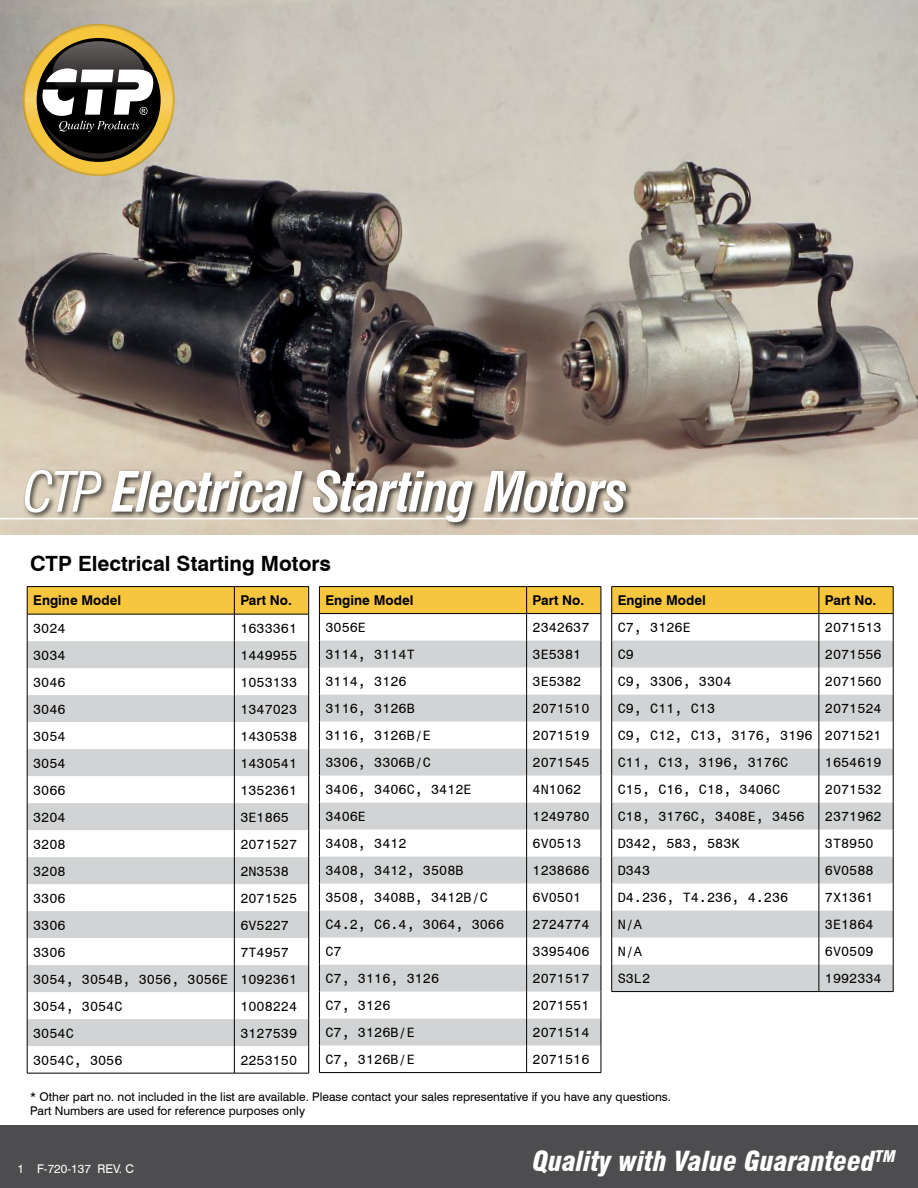
<style>
.page{position:relative;width:918px;height:1188px;background:#fff}
.page>*{position:absolute;margin:0;border:0;box-sizing:border-box;transform-origin:0 0}
.t1{font:italic 700 condensed 54px "Swiss 721 BT";letter-spacing:-.03em;color:#fff}
.t2{font:italic 900 condensed 27px "Swiss 721 BT";color:#fff}
.t3{font:700 21px "Swiss 721 BT";color:#000}
.t4{font:13.5px/27px "Monospace 821 BT";color:#000}
.t5{font:700 13.5px "Swiss 721 BT";color:#000}
.t6{font:12px/14.4px "Swiss 721 BT";color:#000}
.t7{font:12px "Swiss 721 BT";color:#fff}
.s1{font-weight:400}
</style>
<div class="page">
<img style="left:0;top:0;width:918px;height:534px">
<div style="left:0;top:1125px;width:918px;height:63px;background:#4d4d4f"></div>
<hr style="left:0;top:518px;width:918px;height:1px;background:#fff">
<img style="left:58px;top:24px;width:81px;height:3px">
<img style="left:23px;top:70px;width:2px;height:71px">
<img style="left:172px;top:70px;width:3px;height:70px">
<img style="left:69px;top:173px;width:59px;height:3px">
<img style="left:25px;top:27px;width:147px;height:146px">
<svg style="left:28px;top:35px;width:141px;height:135px;background:#827554"></svg>
<div style="left:22px;top:468px;width:611px;height:62px;background:#000;opacity:.75"></div>
<hr style="left:27px;top:586px;width:207px;height:1px;background:#000">
<hr style="left:234px;top:586px;width:75px;height:1px;background:#000">
<svg style="left:27px;top:587px;width:282px;height:486px"></svg>
<hr style="left:27px;top:614px;width:207px;height:1px;background:#000">
<hr style="left:234px;top:614px;width:75px;height:1px;background:#000">
<hr style="left:27px;top:1073px;width:207px;height:1px;background:#000">
<hr style="left:234px;top:1073px;width:75px;height:1px;background:#000">
<svg style="left:319px;top:587px;width:283px;height:485px"></svg>
<hr style="left:319px;top:586px;width:208px;height:1px;background:#000">
<hr style="left:527px;top:586px;width:74px;height:1px;background:#000">
<hr style="left:319px;top:1072px;width:208px;height:1px;background:#000">
<hr style="left:527px;top:1072px;width:74px;height:1px;background:#000">
<hr style="left:319px;top:613px;width:208px;height:1px;background:#000">
<hr style="left:527px;top:613px;width:74px;height:1px;background:#000">
<svg style="left:611px;top:587px;width:283px;height:404px"></svg>
<hr style="left:612px;top:991px;width:207px;height:1px;background:#000">
<hr style="left:819px;top:991px;width:74px;height:1px;background:#000">
<hr style="left:612px;top:586px;width:207px;height:1px;background:#000">
<hr style="left:819px;top:586px;width:74px;height:1px;background:#000">
<hr style="left:612px;top:613px;width:207px;height:1px;background:#000">
<hr style="left:819px;top:613px;width:74px;height:1px;background:#000">
<h1 class="t1" style="left:23px;top:460px;width:606px"><span class="s1">CTP</span> Electrical Starting Motors</h1>
<h3 class="t3" style="left:30px;top:551px;width:302px">CTP Electrical Starting Motors</h3>
<p class="t5" style="left:33px;top:592px;width:90px">Engine Model</p>
<p class="t5" style="left:240px;top:592px;width:53px">Part No.</p>
<p class="t4" style="left:33px;top:614px;width:34px">3024</p>
<p class="t4" style="left:240px;top:614px;width:58px">1633361</p>
<p class="t4" style="left:33px;top:641px;width:34px">3034</p>
<p class="t4" style="left:240px;top:641px;width:58px">1449955</p>
<p class="t4" style="left:33px;top:668px;width:34px">3046</p>
<p class="t4" style="left:240px;top:668px;width:58px">1053133</p>
<p class="t4" style="left:33px;top:695px;width:34px">3046</p>
<p class="t4" style="left:240px;top:695px;width:58px">1347023</p>
<p class="t4" style="left:33px;top:722px;width:34px">3054</p>
<p class="t4" style="left:240px;top:722px;width:58px">1430538</p>
<p class="t4" style="left:33px;top:749px;width:34px">3054</p>
<p class="t4" style="left:240px;top:749px;width:58px">1430541</p>
<p class="t4" style="left:33px;top:776px;width:34px">3066</p>
<p class="t4" style="left:240px;top:776px;width:58px">1352361</p>
<p class="t4" style="left:33px;top:803px;width:34px">3204</p>
<p class="t4" style="left:240px;top:803px;width:50px">3E1865</p>
<p class="t4" style="left:33px;top:830px;width:34px">3208</p>
<p class="t4" style="left:240px;top:830px;width:58px">2071527</p>
<p class="t4" style="left:33px;top:857px;width:34px">3208</p>
<p class="t4" style="left:240px;top:857px;width:50px">2N3538</p>
<p class="t4" style="left:33px;top:884px;width:34px">3306</p>
<p class="t4" style="left:240px;top:884px;width:58px">2071525</p>
<p class="t4" style="left:33px;top:911px;width:34px">3306</p>
<p class="t4" style="left:240px;top:911px;width:50px">6V5227</p>
<p class="t4" style="left:33px;top:938px;width:34px">3306</p>
<p class="t5" style="left:325px;top:592px;width:90px">Engine Model</p>
<p class="t5" style="left:533px;top:592px;width:53px">Part No.</p>
<p class="t4" style="left:325px;top:614px;width:42px">3056E</p>
<p class="t4" style="left:533px;top:614px;width:58px">2342637</p>
<p class="t4" style="left:325px;top:641px;width:91px">3114, 3114T</p>
<p class="t4" style="left:533px;top:641px;width:50px">3E5381</p>
<p class="t4" style="left:325px;top:668px;width:83px">3114, 3126</p>
<p class="t4" style="left:533px;top:668px;width:50px">3E5382</p>
<p class="t4" style="left:325px;top:695px;width:91px">3116, 3126B</p>
<p class="t4" style="left:533px;top:695px;width:58px">2071510</p>
<p class="t4" style="left:325px;top:722px;width:107px">3116, 3126B/E</p>
<p class="t4" style="left:533px;top:722px;width:58px">2071519</p>
<p class="t4" style="left:325px;top:749px;width:107px">3306, 3306B/C</p>
<p class="t4" style="left:533px;top:749px;width:58px">2071545</p>
<p class="t4" style="left:325px;top:776px;width:148px">3406, 3406C, 3412E</p>
<p class="t4" style="left:533px;top:776px;width:50px">4N1062</p>
<p class="t4" style="left:325px;top:803px;width:42px">3406E</p>
<p class="t4" style="left:533px;top:803px;width:58px">1249780</p>
<p class="t4" style="left:325px;top:830px;width:83px">3408, 3412</p>
<p class="t4" style="left:533px;top:830px;width:50px">6V0513</p>
<p class="t4" style="left:325px;top:857px;width:140px">3408, 3412, 3508B</p>
<p class="t4" style="left:533px;top:857px;width:58px">1238686</p>
<p class="t4" style="left:325px;top:884px;width:164px">3508, 3408B, 3412B/C</p>
<p class="t4" style="left:533px;top:884px;width:50px">6V0501</p>
<p class="t4" style="left:325px;top:911px;width:180px">C4.2, C6.4, 3064, 3066</p>
<p class="t4" style="left:533px;top:911px;width:58px">2724774</p>
<p class="t4" style="left:325px;top:938px;width:18px">C7</p>
<p class="t4" style="left:533px;top:938px;width:58px">3395406</p>
<p class="t4" style="left:325px;top:965px;width:115px">C7, 3116, 3126</p>
<p class="t4" style="left:533px;top:965px;width:58px">2071517</p>
<p class="t4" style="left:325px;top:992px;width:67px">C7, 3126</p>
<p class="t4" style="left:533px;top:992px;width:58px">2071551</p>
<p class="t4" style="left:325px;top:1019px;width:91px">C7, 3126B/E</p>
<p class="t4" style="left:533px;top:1019px;width:58px">2071514</p>
<p class="t4" style="left:325px;top:1046px;width:91px">C7, 3126B/E</p>
<p class="t4" style="left:533px;top:1046px;width:58px">2071516</p>
<p class="t6" style="left:30px;top:1089px;width:642px">* Other part no. not included in the list are available. Please contact your sales representative if you have any questions.<br>Part Numbers are used for reference purposes only</p>
<p class="t5" style="left:618px;top:592px;width:90px">Engine Model</p>
<p class="t5" style="left:825px;top:592px;width:53px">Part No.</p>
<p class="t4" style="left:618px;top:614px;width:75px">C7, 3126E</p>
<p class="t4" style="left:825px;top:614px;width:58px">2071513</p>
<p class="t4" style="left:618px;top:641px;width:18px">C9</p>
<p class="t4" style="left:825px;top:641px;width:58px">2071556</p>
<p class="t4" style="left:618px;top:668px;width:115px">C9, 3306, 3304</p>
<p class="t4" style="left:825px;top:668px;width:58px">2071560</p>
<p class="t4" style="left:618px;top:695px;width:99px">C9, C11, C13</p>
<p class="t4" style="left:618px;top:695px;width:266px;text-align:justify;text-indent:207px">2071524<br>C9, C12, C13, 3176, 3196 2071521<br>C11, C13, 3196, 3176C</p>
<p class="t4" style="left:825px;top:749px;width:58px">1654619</p>
<p class="t4" style="left:618px;top:776px;width:164px">C15, C16, C18, 3406C</p>
<p class="t4" style="left:825px;top:776px;width:58px">2071532</p>
<p class="t4" style="left:618px;top:803px;width:188px">C18, 3176C, 3408E, 3456</p>
<p class="t4" style="left:825px;top:803px;width:58px">2371962</p>
<p class="t4" style="left:618px;top:830px;width:123px">D342, 583, 583K</p>
<p class="t4" style="left:825px;top:830px;width:50px">3T8950</p>
<p class="t4" style="left:618px;top:857px;width:34px">D343</p>
<p class="t4" style="left:825px;top:857px;width:50px">6V0588</p>
<p class="t4" style="left:618px;top:884px;width:172px">D4.236, T4.236, 4.236</p>
<p class="t4" style="left:825px;top:884px;width:50px">7X1361</p>
<p class="t4" style="left:618px;top:911px;width:26px">N/A</p>
<p class="t4" style="left:825px;top:911px;width:50px">3E1864</p>
<p class="t4" style="left:618px;top:938px;width:26px">N/A</p>
<p class="t4" style="left:825px;top:938px;width:50px">6V0509</p>
<p class="t4" style="left:618px;top:965px;width:34px">S3L2</p>
<p class="t4" style="left:825px;top:965px;width:58px">1992334</p>
<p class="t4" style="left:33px;top:938px;width:266px;text-indent:207px">7T4957<br>3054, 3054B, 3056, 3056E 1092361<br>3054, 3054C</p>
<p class="t4" style="left:240px;top:992px;width:58px">1008224</p>
<p class="t4" style="left:33px;top:1019px;width:42px">3054C</p>
<p class="t4" style="left:240px;top:1019px;width:58px">3127539</p>
<p class="t4" style="left:33px;top:1046px;width:91px">3054C, 3056</p>
<p class="t4" style="left:240px;top:1046px;width:58px">2253150</p>
<p class="t7" style="left:17px;top:1162px;width:118px">1 F-720-137 REV. C</p>
<h2 class="t2" style="left:533px;top:1145px;width:364px">Quality with Value Guaranteed<sup>TM</sup></h2>
</div>
